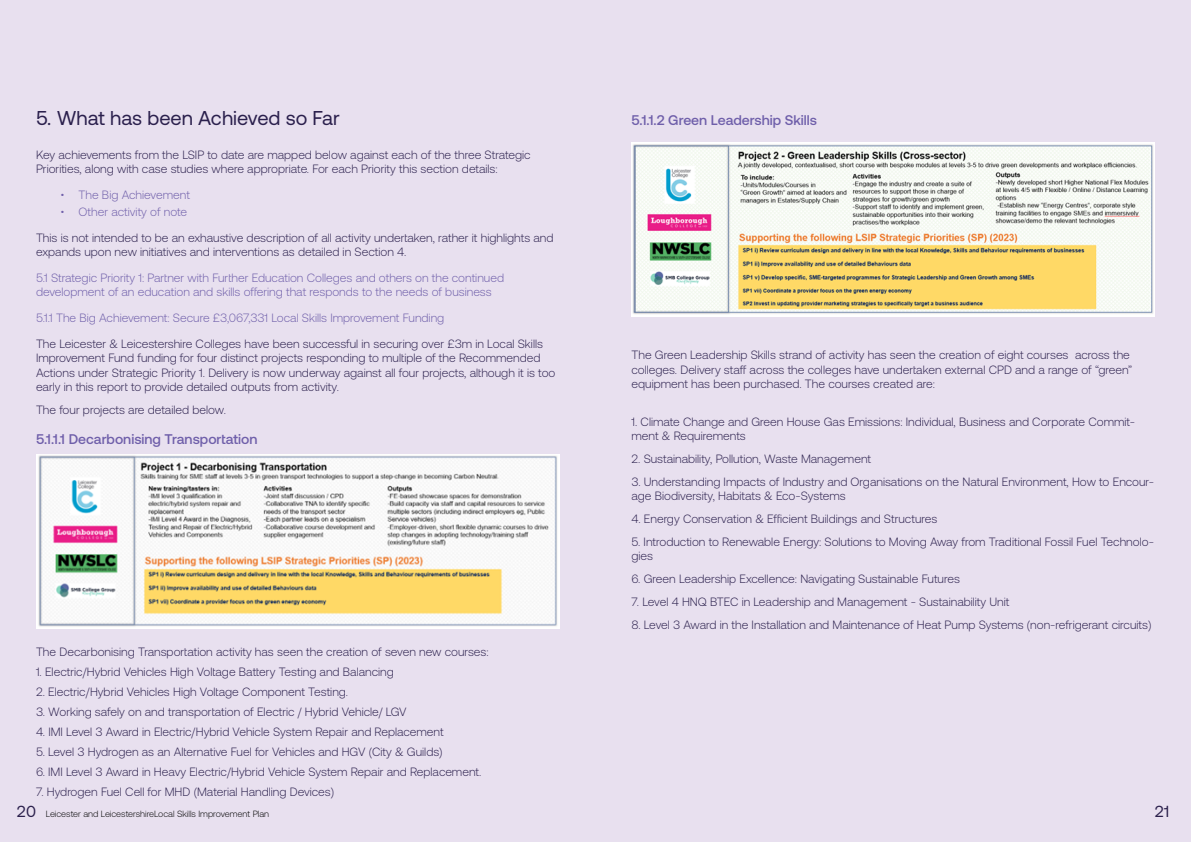
<style>
.page{position:relative;width:1191px;height:842px;background:#e8e0ef}
.page>*{position:absolute;margin:0;border:0;box-sizing:border-box;transform-origin:0 0}
.t1{font:20px "Aeonik";color:#2b204d}
.t2{font:16px "Aeonik";color:#2b204c}
.t3{font:500 14px "Aeonik";color:#6f5faa}
.t4{font:300 12px/14.4px "Aeonik";color:#2b204d}
.t5{font:300 12px/14.4px "Aeonik";color:#6f5faa}
.t6{font:300 9px "Aeonik";color:#000}
.s1{font-weight:400;font-size:16px;color:#2b204c}
</style>
<div class="page">
<img style="left:36px;top:454px;width:523px;height:175px">
<img style="left:632px;top:142px;width:523px;height:175px">
<h1 class="t1" style="left:36px;top:107px;width:305px">5. What has been Achieved so Far</h1>
<p class="t4" style="left:36px;top:147px;width:496px">Key achievements from the LSIP to date are mapped below against each of the three Strategic<br>Priorities, along with case studies where appropriate. For each Priority this section details:</p>
<p class="t5" style="left:61px;top:187px;width:131px">• The Big Achievement</p>
<p class="t5" style="left:61px;top:205px;width:128px">• Other activity of note</p>
<p class="t4" style="left:36px;top:230px;width:519px">This is not intended to be an exhaustive description of all activity undertaken, rather it highlights and expands upon new initiatives and interventions as detailed in Section 4.</p>
<p class="t5" style="left:36px;top:271px;width:469px">5.1 Strategic Priority 1: Partner with Further Education Colleges and others on the continued development of an education and skills offering that responds to the needs of business</p>
<p class="t5" style="left:36px;top:311px;width:410px">5.1.1 The Big Achievement: Secure £3,067,331 Local Skills Improvement Funding</p>
<p class="t4" style="left:36px;top:336px;width:521px">The Leicester &amp; Leicestershire Colleges have been successful in securing over £3m in Local Skills Improvement Fund funding for four distinct projects responding to multiple of the Recommended Actions under Strategic Priority 1. Delivery is now underway against all four projects, although it is too early in this report to provide detailed outputs from activity.</p>
<p class="t4" style="left:36px;top:403px;width:191px">The four projects are detailed below.</p>
<p class="t3" style="left:36px;top:431px;width:223px">5.1.1.1 Decarbonising Transportation</p>
<p class="t4" style="left:36px;top:644px;width:454px">The Decarbonising Transportation activity has seen the creation of seven new courses:</p>
<p class="t4" style="left:36px;top:664px;width:359px">1. Electric/Hybrid Vehicles High Voltage Battery Testing and Balancing</p>
<p class="t4" style="left:36px;top:684px;width:314px">2. Electric/Hybrid Vehicles High Voltage Component Testing.</p>
<p class="t4" style="left:36px;top:704px;width:372px">3. Working safely on and transportation of Electric / Hybrid Vehicle/ LGV</p>
<p class="t4" style="left:36px;top:725px;width:409px">4. IMI Level 3 Award in Electric/Hybrid Vehicle System Repair and Replacement</p>
<p class="t4" style="left:36px;top:745px;width:408px">5. Level 3 Hydrogen as an Alternative Fuel for Vehicles and HGV (City &amp; Guilds)</p>
<p class="t4" style="left:36px;top:765px;width:447px">6. IMI Level 3 Award in Heavy Electric/Hybrid Vehicle System Repair and Replacement.</p>
<p class="t4" style="left:36px;top:785px;width:300px">7. Hydrogen Fuel Cell for MHD (Material Handling Devices)</p>
<p class="t3" style="left:631px;top:112px;width:187px">5.1.1.2 Green Leadership Skills</p>
<p class="t4" style="left:631px;top:348px;width:502px">The Green Leadership Skills strand of activity has seen the creation of eight courses across the colleges. Delivery staff across the colleges have undertaken external CPD and a range of “green” equipment has been purchased. The courses created are:</p>
<p class="t4" style="left:631px;top:414px;width:505px">1. Climate Change and Green House Gas Emissions: Individual, Business and Corporate Commit&shy;ment &amp; Requirements</p>
<p class="t4" style="left:631px;top:451px;width:241px">2. Sustainability, Pollution, Waste Management</p>
<p class="t4" style="left:631px;top:474px;width:524px">3. Understanding Impacts of Industry and Organisations on the Natural Environment, How to Encour&shy;age Biodiversity, Habitats &amp; Eco-Systems</p>
<p class="t4" style="left:631px;top:512px;width:307px">4. Energy Conservation &amp; Efficient Buildings and Structures</p>
<p class="t4" style="left:631px;top:535px;width:524px">5. Introduction to Renewable Energy: Solutions to Moving Away from Traditional Fossil Fuel Technolo&shy;gies</p>
<p class="t4" style="left:631px;top:572px;width:330px">6. Green Leadership Excellence: Navigating Sustainable Futures</p>
<p class="t4" style="left:631px;top:595px;width:379px">7. Level 4 HNQ BTEC in Leadership and Management - Sustainability Unit</p>
<p class="t4" style="left:631px;top:618px;width:521px">8. Level 3 Award in the Installation and Maintenance of Heat Pump Systems (non-refrigerant circuits)</p>
<p class="t6" style="left:17px;top:809px;width:254px"><span class="s1">20</span> Leicester and LeicestershireLocal Skills Improvement Plan</p>
<h2 class="t2" style="left:1155px;top:803px;width:16px">21</h2>
</div>
